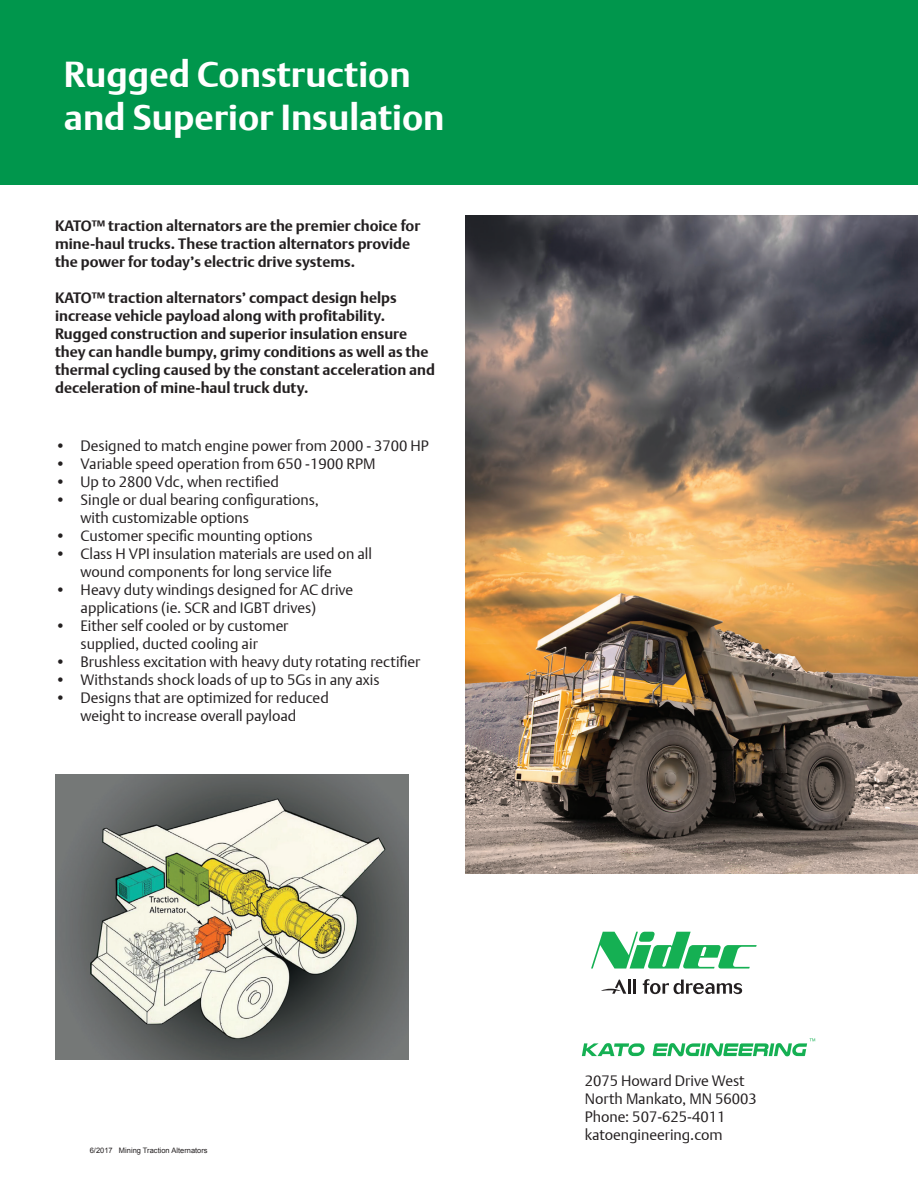
<style>
.page{position:relative;width:918px;height:1188px;background:#fff}
.page>*{position:absolute;margin:0;border:0;box-sizing:border-box;transform-origin:0 0}
.t1{font:700 36px/43.2px "DTL Argo T";color:#fff}
.t2{font:15px/18px "DTL Argo T Light";color:#231f20}
.t3{font:700 15px/18px "DTL Argo T";color:#231f20}
.t4{font:7.5px "Arial";color:#231f20}
</style>
<div class="page">
<svg style="left:591px;top:932px;width:166px;height:37px"></svg>
<svg style="left:643px;top:979px;width:99px;height:15px"></svg>
<hr style="left:628px;top:980px;width:3px;height:14px;background:#231f20">
<hr style="left:633px;top:980px;width:3px;height:14px;background:#231f20">
<svg style="left:601px;top:980px;width:25px;height:14px"></svg>
<svg style="left:582px;top:1043px;width:63px;height:13px"></svg>
<svg style="left:653px;top:1038px;width:162px;height:18px"></svg>
<div style="left:0;top:0;width:918px;height:185px;background:#00964c"></div>
<img style="left:465px;top:215px;width:453px;height:659px">
<img style="left:56px;top:774px;width:353px;height:286px">
<h1 class="t1" style="left:64px;top:53px;width:382px">Rugged Construction and Superior Insulation</h1>
<p class="t3" style="left:55px;top:217px;width:367px">KATO™ traction alternators are the premier choice for mine-haul trucks. These traction alternators provide the power for today’s electric drive systems.</p>
<p class="t3" style="left:55px;top:289px;width:382px">KATO™ traction alternators’ compact design helps increase vehicle payload along with profitability.<br>Rugged construction and superior insulation ensure they can handle bumpy, grimy conditions as well as the thermal cycling caused by the constant acceleration and deceleration of mine-haul truck duty.</p>
<p class="t2" style="left:55px;top:436px;width:375px">• Designed to match engine power from 2000 - 3700 HP</p>
<p class="t2" style="left:55px;top:454px;width:322px">• Variable speed operation from 650 -1900 RPM</p>
<p class="t2" style="left:55px;top:472px;width:225px">• Up to 2800 Vdc, when rectified</p>
<p class="t2" style="left:81px;top:490px;width:240px;text-indent:-26px">• Single or dual bearing configurations, with customizable options</p>
<p class="t2" style="left:55px;top:526px;width:259px">• Customer specific mounting options</p>
<p class="t2" style="left:81px;top:544px;width:293px;text-indent:-26px">• Class H VPI insulation materials are used on all wound components for long service life</p>
<p class="t2" style="left:81px;top:580px;width:274px;text-indent:-26px">• Heavy duty windings designed for AC drive applications (ie. SCR and IGBT drives)</p>
<p class="t2" style="left:55px;top:616px;width:235px;text-align:center">• Either self cooled or by customer supplied, ducted cooling air</p>
<p class="t2" style="left:55px;top:652px;width:367px">• Brushless excitation with heavy duty rotating rectifier</p>
<p class="t2" style="left:55px;top:670px;width:326px">• Withstands shock loads of up to 5Gs in any axis</p>
<p class="t2" style="left:55px;top:688px;width:275px;text-align:center">• Designs that are optimized for reduced weight to increase overall payload</p>
<p class="t4" style="left:90px;top:1145px;width:119px">6/2017 Mining Traction Alternators</p>
<p class="t2" style="left:585px;top:1072px;width:174px">2075 Howard Drive West<br>North Mankato, MN 56003<br>Phone: 507-625-4011 katoengineering.com</p>
</div>
